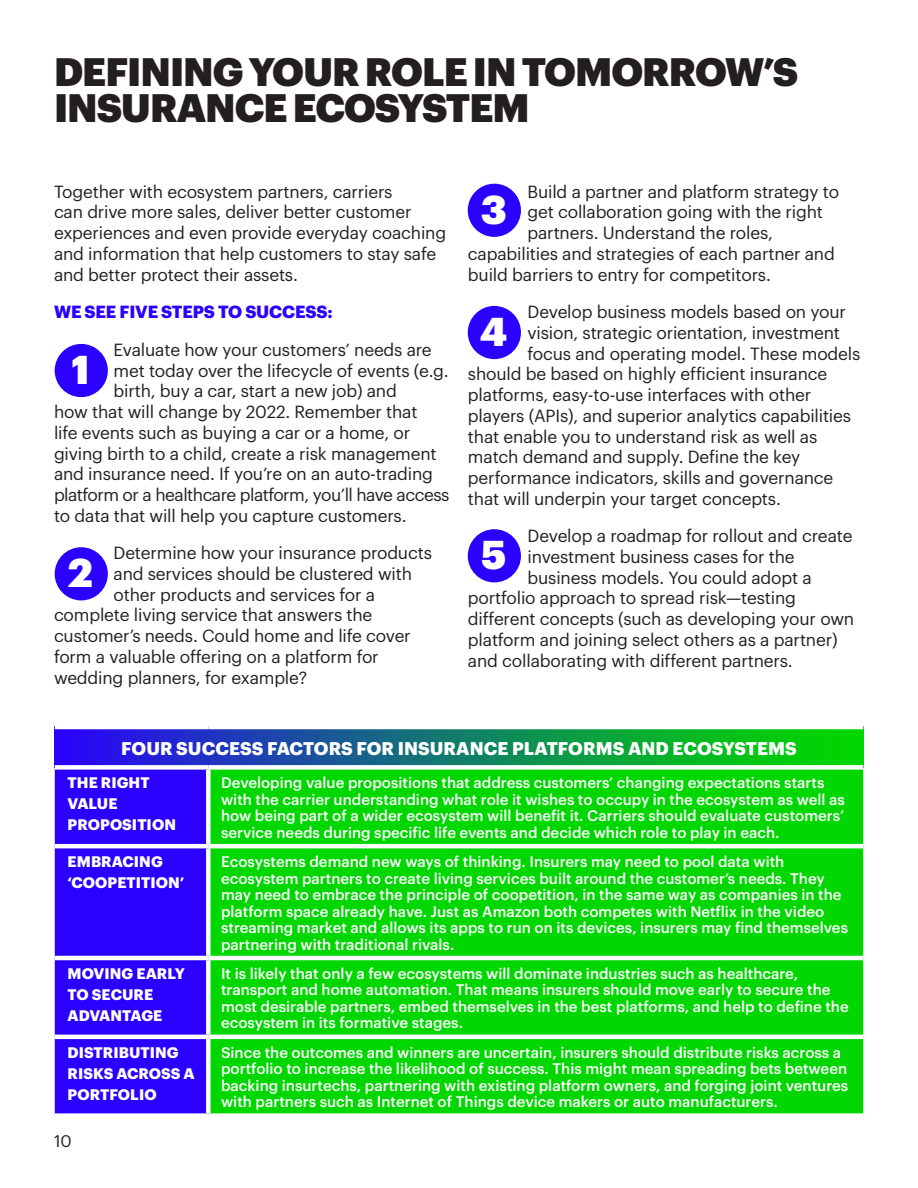
<style>
.page{position:relative;width:918px;height:1188px;background:#fff}
.page>*{position:absolute;margin:0;border:0;box-sizing:border-box;transform-origin:0 0}
.Heading{font:900 39.45px "Graphik";color:#fff}
.Heading-2{font:900 38.85px/36.3px "Graphik";letter-spacing:-.025em;color:#231f20}
.Heading-3{font:700 18px "Graphik";letter-spacing:.005em;color:#fff}
.Body_Copy{font:17.25px/20.7px "Graphik";letter-spacing:-.01em;color:#231f20}
.Body_Copy-2{font:700 17.25px "Graphik";letter-spacing:-.01em;color:#2b00ff}
.t1{font:16.5px "Graphik";color:#231f20}
.Body_Copy-3{font:500 15px/16.5px "Graphik";color:#fff}
.Heading-4{font:700 15px/21px "Graphik";letter-spacing:.005em;color:#fff}
</style>
<div class="page">
<svg style="left:55px;top:729px;width:808px;height:36px;background:#147871"></svg>
<div style="left:55px;top:770px;width:151px;height:343px;background:#2b00ff"></div>
<div style="left:211px;top:770px;width:652px;height:343px;background:#00d600"></div>
<hr style="left:55px;top:844px;width:153px;height:4px;background:#fff">
<hr style="left:208px;top:844px;width:655px;height:4px;background:#fff">
<hr style="left:55px;top:956px;width:153px;height:4px;background:#fff">
<hr style="left:208px;top:956px;width:655px;height:4px;background:#fff">
<hr style="left:55px;top:1035px;width:153px;height:4px;background:#fff">
<hr style="left:208px;top:1035px;width:655px;height:4px;background:#fff">
<div style="left:55px;top:344px;width:53px;height:53px;background:#2b00ff;border-radius:50%"></div>
<div style="left:468px;top:184px;width:53px;height:53px;background:#2b00ff;border-radius:50%"></div>
<div style="left:468px;top:306px;width:53px;height:53px;background:#2b00ff;border-radius:50%"></div>
<div style="left:468px;top:529px;width:53px;height:53px;background:#2b00ff;border-radius:50%"></div>
<div style="left:55px;top:547px;width:53px;height:53px;background:#2b00ff;border-radius:50%"></div>
<p class="Heading-2" style="left:54px;top:50px;width:746px">DEFINING YOUR ROLE IN TOMORROW’S<br>INSURANCE ECOSYSTEM</p>
<p class="Body_Copy" style="left:54px;top:180px;width:394px">Together with ecosystem partners, carriers<br>can drive more sales, deliver better customer experiences and even provide everyday coaching and information that help customers to stay safe and better protect their assets.</p>
<p class="Body_Copy-2" style="left:54px;top:299px;width:280px">WE SEE FIVE STEPS TO SUCCESS:</p>
<p class="Body_Copy" style="left:114px;top:338px;width:337px">Evaluate how your customers’ needs are met today over the lifecycle of events (e.g. birth, buy a car, start a new job) and</p>
<p class="Body_Copy" style="left:54px;top:400px;width:397px">how that will change by 2022. Remember that<br>life events such as buying a car or a home, or giving birth to a child, create a risk management and insurance need. If you’re on an auto-trading platform or a healthcare platform, you’ll have access to data that will help you capture customers.</p>
<p class="Body_Copy" style="left:114px;top:541px;width:320px">Determine how your insurance products and services should be clustered with other products and services for a</p>
<p class="Body_Copy" style="left:54px;top:603px;width:358px">complete living service that answers the customer’s needs. Could home and life cover form a valuable offering on a platform for wedding planners, for example?</p>
<p class="Heading" style="left:72px;top:339px;width:20px">1</p>
<p class="Heading" style="left:68px;top:542px;width:26px">2</p>
<p class="Body_Copy" style="left:528px;top:180px;width:313px">Build a partner and platform strategy to get collaboration going with the right partners. Understand the roles,</p>
<p class="Body_Copy" style="left:468px;top:242px;width:368px">capabilities and strategies of each partner and build barriers to entry for competitors.</p>
<p class="Body_Copy" style="left:528px;top:300px;width:334px">Develop business models based on your vision, strategic orientation, investment focus and operating model. These models</p>
<p class="Body_Copy" style="left:468px;top:362px;width:385px">should be based on highly efficient insurance platforms, easy-to-use interfaces with other players (APIs), and superior analytics capabilities that enable you to understand risk as well as match demand and supply. Define the key performance indicators, skills and governance that will underpin your target concepts.</p>
<p class="Body_Copy" style="left:528px;top:524px;width:327px">Develop a roadmap for rollout and create</p>
<p class="Body_Copy" style="left:528px;top:545px;width:286px">investment business cases for the business models. You could adopt a</p>
<p class="Body_Copy" style="left:468px;top:586px;width:388px">portfolio approach to spread risk—testing different concepts (such as developing your own platform and joining select others as a partner) and collaborating with different partners.</p>
<p class="Heading" style="left:481px;top:179px;width:28px">3</p>
<p class="Heading" style="left:480px;top:301px;width:29px">4</p>
<p class="Heading" style="left:481px;top:524px;width:27px">5</p>
<p class="Heading-3" style="left:121px;top:734px;width:677px">FOUR SUCCESS FACTORS FOR INSURANCE PLATFORMS AND ECOSYSTEMS</p>
<p class="Heading-4" style="left:68px;top:771px;width:110px">THE RIGHT<br>VALUE<br>PROPOSITION</p>
<p class="Body_Copy-3" style="left:221px;top:773px;width:625px">Developing value propositions that address customers’ changing expectations starts with the carrier understanding what role it wishes to occupy in the ecosystem as well as how being part of a wider ecosystem will benefit it. Carriers should evaluate customers’ service needs during specific life events and decide which role to play in each.</p>
<p class="Heading-4" style="left:68px;top:850px;width:119px">EMBRACING ‘COOPETITION’</p>
<p class="Body_Copy-3" style="left:221px;top:852px;width:629px">Ecosystems demand new ways of thinking. Insurers may need to pool data with ecosystem partners to create living services built around the customer’s needs. They may need to embrace the principle of coopetition, in the same way as companies in the platform space already have. Just as Amazon both competes with Netflix in the video streaming market and allows its apps to run on its devices, insurers may find themselves partnering with traditional rivals.</p>
<p class="Heading-4" style="left:68px;top:962px;width:119px">MOVING EARLY<br>TO SECURE<br>ADVANTAGE</p>
<p class="Body_Copy-3" style="left:221px;top:964px;width:629px">It is likely that only a few ecosystems will dominate industries such as healthcare, transport and home automation. That means insurers should move early to secure the most desirable partners, embed themselves in the best platforms, and help to define the ecosystem in its formative stages.</p>
<p class="Heading-4" style="left:68px;top:1040px;width:129px">DISTRIBUTING<br>RISKS ACROSS A<br>PORTFOLIO</p>
<p class="Body_Copy-3" style="left:221px;top:1043px;width:629px">Since the outcomes and winners are uncertain, insurers should distribute risks across a portfolio to increase the likelihood of success. This might mean spreading bets between backing insurtechs, partnering with existing platform owners, and forging joint ventures with partners such as Internet of Things device makers or auto manufacturers.</p>
<p class="t1" style="left:54px;top:1129px;width:19px">10</p>
</div>
